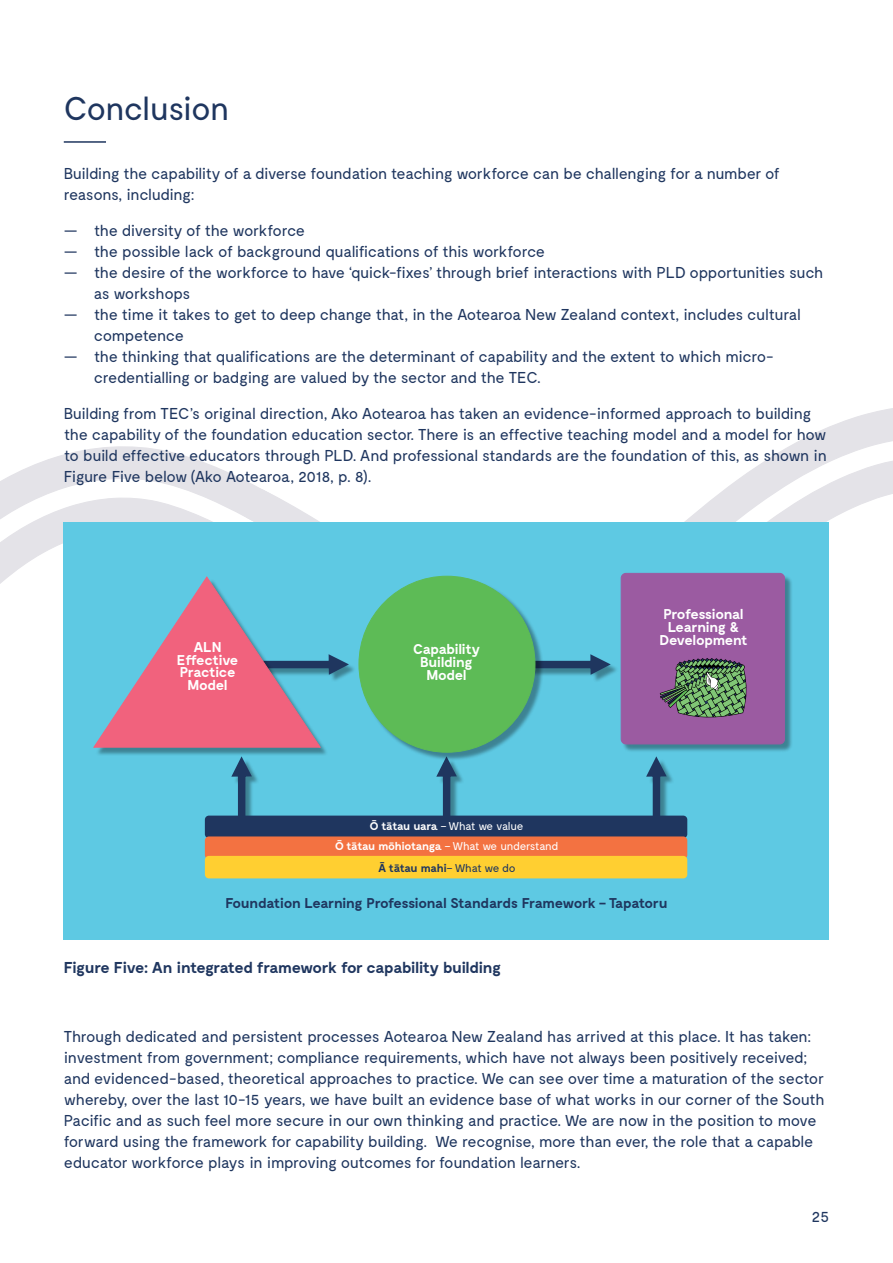
<style>
.page{position:relative;width:893px;height:1263px;background:#fff}
.page>*{position:absolute;margin:0;border:0;box-sizing:border-box;transform-origin:0 0}
.t1{font:33px "Moderat";letter-spacing:-.025em;color:#1f365f}
.t2{font:15.75px/21px "Moderat";letter-spacing:-.025em;color:#1f365f}
.t3{font:700 15.75px "Moderat";letter-spacing:-.035em;color:#1f365f}
.t4{font:700 14.25px/12.8px "Moderat";letter-spacing:-.025em;color:#fff;text-align:center}
.t5{font:700 14.25px "Moderat";letter-spacing:-.025em;color:#1f365f}
.t6{font:11.4px/19.4px "Moderat";letter-spacing:-.025em;color:#fff;text-align:center}
.t7{font:700 11.4px "Moderat";letter-spacing:-.04em;color:#1f365f}
.s1{font-weight:700}
.s2{font-weight:400}
</style>
<div class="page">
<svg style="left:0;top:446px;width:217px;height:50px;fill:#e4e3e8"></svg>
<svg style="left:0;top:496px;width:217px;height:243px"></svg>
<svg style="left:217px;top:467px;width:21px;height:46px"></svg>
<svg style="left:238px;top:408px;width:655px;height:114px"></svg>
<hr style="left:64px;top:141px;width:42px;height:2px;background:#1f365f">
<div style="left:64px;top:522px;width:765px;height:418px;background:#5ec9e3"></div>
<div style="left:262px;top:656px;width:95px;height:27px;background:#000;opacity:.35"></div>
<div style="left:529px;top:656px;width:90px;height:27px;background:#000;opacity:.35"></div>
<svg style="left:544px;top:654px;width:67px;height:21px"></svg>
<div style="left:233px;top:758px;width:27px;height:67px;background:#000;opacity:.35"></div>
<svg style="left:231px;top:756px;width:21px;height:60px"></svg>
<div style="left:438px;top:758px;width:27px;height:67px;background:#000;opacity:.35"></div>
<svg style="left:436px;top:761px;width:21px;height:55px"></svg>
<div style="left:648px;top:758px;width:27px;height:67px;background:#000;opacity:.35"></div>
<svg style="left:646px;top:756px;width:21px;height:60px"></svg>
<div style="left:622px;top:574px;width:171px;height:178px;background:#000;opacity:.35"></div>
<div style="left:621px;top:573px;width:163px;height:171px;background:#9b5ba1;border-radius:5px"></div>
<div style="left:621px;top:573px;width:164px;height:171px;border:1px solid #9b5ba1;border-radius:5px"></div>
<div style="left:360px;top:577px;width:184px;height:184px;background:#000;opacity:.35"></div>
<div style="left:359px;top:576px;width:176px;height:176px;background:#5dbb56;border-radius:50%"></div>
<div style="left:95px;top:578px;width:234px;height:178px;background:#000;opacity:.35"></div>
<svg style="left:93px;top:576px;width:256px;height:172px"></svg>
<div style="left:205px;top:816px;width:482px;height:22px;background:#1f365f;border-radius:4px"></div>
<div style="left:205px;top:836px;width:482px;height:23px;background:#f37241;border-radius:4px"></div>
<div style="left:205px;top:856px;width:482px;height:22px;background:#ffcf31;border-radius:4px"></div>
<svg style="left:660px;top:658px;width:87px;height:60px"></svg>
<h1 class="t1" style="left:64px;top:90px;width:167px">Conclusion</h1>
<p class="t2" style="left:64px;top:163px;width:718px">Building the capability of a diverse foundation teaching workforce can be challenging for a number of reasons, including:</p>
<p class="t2" style="left:64px;top:220px;width:243px">— the diversity of the workforce</p>
<p class="t2" style="left:64px;top:241px;width:483px">— the possible lack of background qualifications of this workforce</p>
<p class="t2" style="left:94px;top:262px;width:731px;text-indent:-30px">— the desire of the workforce to have ‘quick-fixes’ through brief interactions with PLD opportunities such as workshops</p>
<p class="t2" style="left:94px;top:304px;width:709px;text-indent:-30px">— the time it takes to get to deep change that, in the Aotearoa New Zealand context, includes cultural competence</p>
<p class="t2" style="left:94px;top:346px;width:681px;text-indent:-30px">— the thinking that qualifications are the determinant of capability and the extent to which micro&shy;credentialling or badging are valued by the sector and the TEC.</p>
<p class="t2" style="left:64px;top:403px;width:765px">Building from TEC’s original direction, Ako Aotearoa has taken an evidence-informed approach to building the capability of the foundation education sector. There is an effective teaching model and a model for how to build effective educators through PLD. And professional standards are the foundation of this, as shown in Figure Five below (Ako Aotearoa, 2018, p. 8).</p>
<p class="t4" style="left:177px;top:641px;width:63px">ALN<br>Effective<br>Practice<br>Model</p>
<p class="t4" style="left:413px;top:643px;width:69px">Capability<br>Building<br>Model</p>
<p class="t6" style="left:335px;top:817px;width:225px"><span class="s1">Ō tātau uara</span> – What we value<br><span class="s1">Ō tātau mōhiotanga</span> – What we understand</p>
<p class="t7" style="left:379px;top:861px;width:139px">Ā tātau mahi<span class="s2">– What we do</span></p>
<p class="t4" style="left:659px;top:608px;width:90px">Professional<br>Learning &amp;<br>Development</p>
<p class="t5" style="left:225px;top:895px;width:444px">Foundation Learning Professional Standards Framework – Tapatoru</p>
<p class="t3" style="left:64px;top:958px;width:439px">Figure Five: An integrated framework for capability building</p>
<p class="t2" style="left:64px;top:1026px;width:762px">Through dedicated and persistent processes Aotearoa New Zealand has arrived at this place. It has taken: investment from government; compliance requirements, which have not always been positively received; and evidenced-based, theoretical approaches to practice. We can see over time a maturation of the sector whereby, over the last 10-15 years, we have built an evidence base of what works in our corner of the South Pacific and as such feel more secure in our own thinking and practice. We are now in the position to move forward using the framework for capability building. We recognise, more than ever, the role that a capable educator workforce plays in improving outcomes for foundation learners.</p>
<p class="t2" style="left:811px;top:1206px;width:19px">25</p>
</div>
